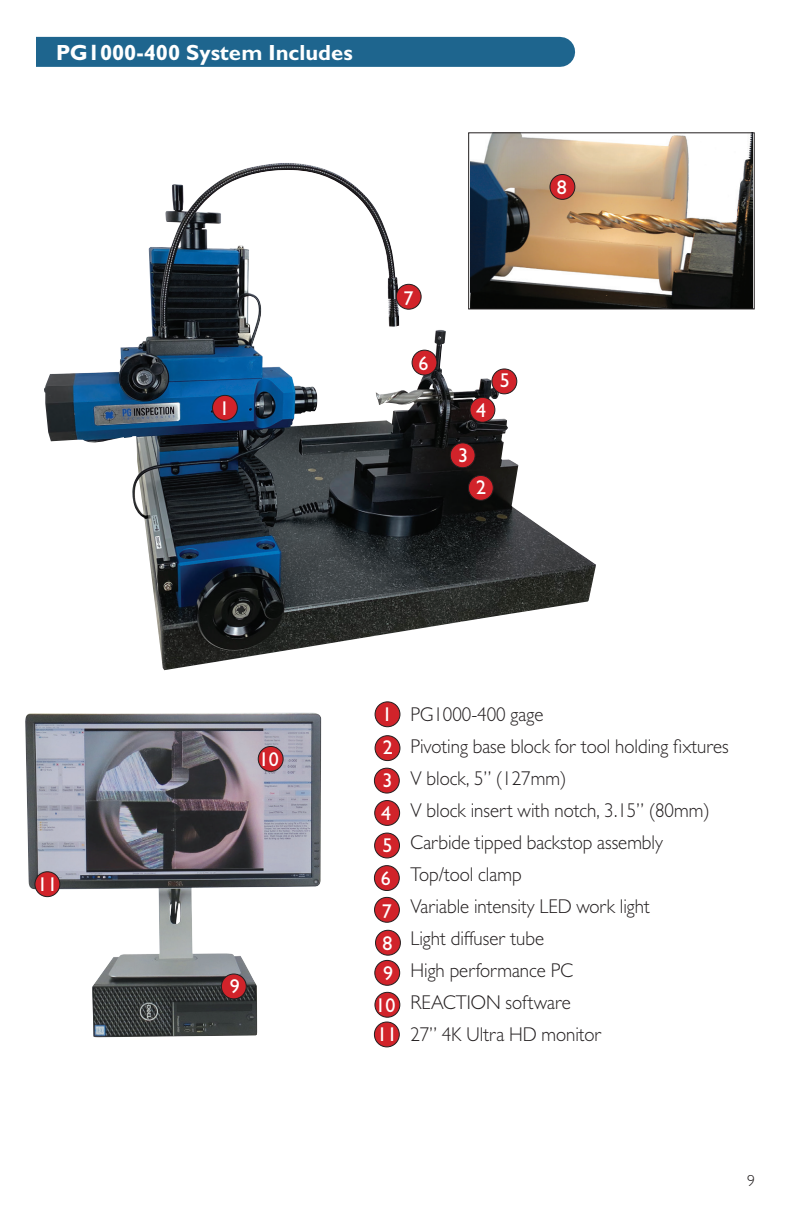
<style>
.page{position:relative;width:792px;height:1224px;background:#fff}
.page>*{position:absolute;margin:0;border:0;box-sizing:border-box;transform-origin:0 0}
.t1{font:700 22px "Gill Sans";color:#fff}
.t2{font:300 20px "Gill Sans";color:#231f20;scale:.95 1}
.t3{font:500 20px "Gill Sans";color:#fff}
.t4{font:300 16px "Gill Sans";color:#231f20}
</style>
<div class="page">
<img style="left:25px;top:712px;width:296px;height:326px">
<div style="left:19px;top:37px;width:541px;height:30px;background:#1e658e"></div>
<div style="left:0;top:28px;width:36px;height:51px;background:#fff"></div>
<img style="left:44px;top:165px;width:552px;height:505px">
<img style="left:470px;top:134px;width:283px;height:173px">
<div style="left:468px;top:132px;width:287px;height:177px;border:1px solid #231f20"></div>
<div style="left:375px;top:702px;width:25px;height:25px;background:#d1232a;border-radius:50%"></div>
<div style="left:375px;top:702px;width:25px;height:25px;border:1px solid #231f20;border-radius:50%"></div>
<div style="left:375px;top:736px;width:25px;height:25px;background:#d1232a;border-radius:50%"></div>
<div style="left:375px;top:735px;width:25px;height:26px;border:1px solid #231f20;border-radius:50%"></div>
<div style="left:374px;top:768px;width:25px;height:25px;background:#d1232a;border-radius:50%"></div>
<div style="left:374px;top:768px;width:26px;height:25px;border:1px solid #231f20;border-radius:50%"></div>
<div style="left:375px;top:801px;width:25px;height:24px;background:#d1232a;border-radius:50%"></div>
<div style="left:374px;top:800px;width:26px;height:26px;border:1px solid #231f20;border-radius:50%"></div>
<div style="left:375px;top:833px;width:25px;height:25px;background:#d1232a;border-radius:50%"></div>
<div style="left:374px;top:833px;width:26px;height:25px;border:1px solid #231f20;border-radius:50%"></div>
<div style="left:374px;top:866px;width:25px;height:25px;background:#d1232a;border-radius:50%"></div>
<div style="left:374px;top:865px;width:26px;height:26px;border:1px solid #231f20;border-radius:50%"></div>
<div style="left:375px;top:897px;width:24px;height:25px;background:#d1232a;border-radius:50%"></div>
<div style="left:374px;top:897px;width:26px;height:26px;border:1px solid #231f20;border-radius:50%"></div>
<div style="left:376px;top:930px;width:24px;height:25px;background:#d1232a;border-radius:50%"></div>
<div style="left:375px;top:930px;width:26px;height:25px;border:1px solid #231f20;border-radius:50%"></div>
<div style="left:375px;top:960px;width:25px;height:25px;background:#d1232a;border-radius:50%"></div>
<div style="left:375px;top:960px;width:25px;height:26px;border:1px solid #231f20;border-radius:50%"></div>
<div style="left:375px;top:992px;width:25px;height:25px;background:#d1232a;border-radius:50%"></div>
<div style="left:375px;top:992px;width:25px;height:25px;border:1px solid #231f20;border-radius:50%"></div>
<div style="left:374px;top:1022px;width:25px;height:25px;background:#d1232a;border-radius:50%"></div>
<div style="left:374px;top:1022px;width:26px;height:25px;border:1px solid #231f20;border-radius:50%"></div>
<div style="left:212px;top:395px;width:25px;height:25px;background:#d1232a;border-radius:50%"></div>
<div style="left:212px;top:395px;width:26px;height:26px;border:1px solid #231f20;border-radius:50%"></div>
<div style="left:468px;top:475px;width:25px;height:25px;background:#d1232a;border-radius:50%"></div>
<div style="left:468px;top:475px;width:26px;height:26px;border:1px solid #231f20;border-radius:50%"></div>
<div style="left:450px;top:443px;width:25px;height:25px;background:#d1232a;border-radius:50%"></div>
<div style="left:450px;top:443px;width:25px;height:25px;border:1px solid #231f20;border-radius:50%"></div>
<div style="left:470px;top:397px;width:25px;height:25px;background:#d1232a;border-radius:50%"></div>
<div style="left:470px;top:397px;width:25px;height:26px;border:1px solid #231f20;border-radius:50%"></div>
<div style="left:492px;top:369px;width:25px;height:25px;background:#d1232a;border-radius:50%"></div>
<div style="left:492px;top:369px;width:25px;height:25px;border:1px solid #231f20;border-radius:50%"></div>
<div style="left:412px;top:350px;width:25px;height:25px;background:#d1232a;border-radius:50%"></div>
<div style="left:412px;top:350px;width:25px;height:25px;border:1px solid #231f20;border-radius:50%"></div>
<div style="left:396px;top:284px;width:25px;height:25px;background:#d1232a;border-radius:50%"></div>
<div style="left:396px;top:284px;width:25px;height:25px;border:1px solid #231f20;border-radius:50%"></div>
<div style="left:550px;top:174px;width:25px;height:25px;background:#d1232a;border-radius:50%"></div>
<div style="left:550px;top:174px;width:25px;height:26px;border:1px solid #231f20;border-radius:50%"></div>
<div style="left:221px;top:974px;width:25px;height:25px;background:#d1232a;border-radius:50%"></div>
<div style="left:221px;top:974px;width:26px;height:25px;border:1px solid #231f20;border-radius:50%"></div>
<div style="left:258px;top:746px;width:25px;height:25px;background:#d1232a;border-radius:50%"></div>
<div style="left:258px;top:746px;width:25px;height:26px;border:1px solid #231f20;border-radius:50%"></div>
<div style="left:35px;top:872px;width:25px;height:25px;background:#d1232a;border-radius:50%"></div>
<div style="left:35px;top:872px;width:25px;height:25px;border:1px solid #231f20;border-radius:50%"></div>
<p class="t1" style="left:56px;top:39px;width:298px">PG1000-400 System Includes</p>
<p class="t3" style="left:219px;top:396px;width:11px">1</p>
<p class="t3" style="left:404px;top:286px;width:11px">7</p>
<p class="t3" style="left:418px;top:351px;width:11px">6</p>
<p class="t3" style="left:476px;top:398px;width:11px">4</p>
<p class="t3" style="left:458px;top:443px;width:11px">3</p>
<p class="t3" style="left:476px;top:475px;width:11px">2</p>
<p class="t3" style="left:500px;top:369px;width:11px">5</p>
<p class="t3" style="left:557px;top:175px;width:11px">8</p>
<p class="t3" style="left:38px;top:873px;width:21px">11</p>
<p class="t3" style="left:259px;top:747px;width:21px">10</p>
<p class="t3" style="left:230px;top:975px;width:11px">9</p>
<p class="t3" style="left:382px;top:702px;width:11px">1</p>
<p class="t3" style="left:383px;top:736px;width:11px">2</p>
<p class="t3" style="left:382px;top:769px;width:11px">3</p>
<p class="t3" style="left:381px;top:801px;width:11px">4</p>
<p class="t3" style="left:382px;top:833px;width:11px">5</p>
<p class="t3" style="left:381px;top:866px;width:11px">6</p>
<p class="t3" style="left:382px;top:899px;width:11px">7</p>
<p class="t3" style="left:382px;top:931px;width:11px">8</p>
<p class="t3" style="left:383px;top:961px;width:11px">9</p>
<p class="t3" style="left:376px;top:993px;width:21px">10</p>
<p class="t3" style="left:377px;top:1023px;width:21px">11</p>
<p class="t2" style="left:383px;top:703px;width:170px">• PG1000-400 gage</p>
<p class="t2" style="left:383px;top:735px;width:365px">• Pivoting base block for tool holding fixtures</p>
<p class="t2" style="left:383px;top:767px;width:194px">• V block, 5” (127mm)</p>
<p class="t2" style="left:383px;top:799px;width:345px">• V block insert with notch, 3.15” (80mm)</p>
<p class="t2" style="left:383px;top:831px;width:296px">• Carbide tipped backstop assembly</p>
<p class="t2" style="left:383px;top:863px;width:147px">• Top/tool clamp</p>
<p class="t2" style="left:374px;top:895px;width:292px">• Variable intensity LED work light</p>
<p class="t2" style="left:374px;top:927px;width:180px">• Light diffuser tube</p>
<p class="t2" style="left:374px;top:959px;width:211px">• High performance PC</p>
<p class="t2" style="left:374px;top:991px;width:208px">• REACTION software</p>
<p class="t2" style="left:374px;top:1023px;width:241px">• 27” 4K Ultra HD monitor</p>
<p class="t4" style="left:747px;top:1171px;width:9px">9</p>
</div>
